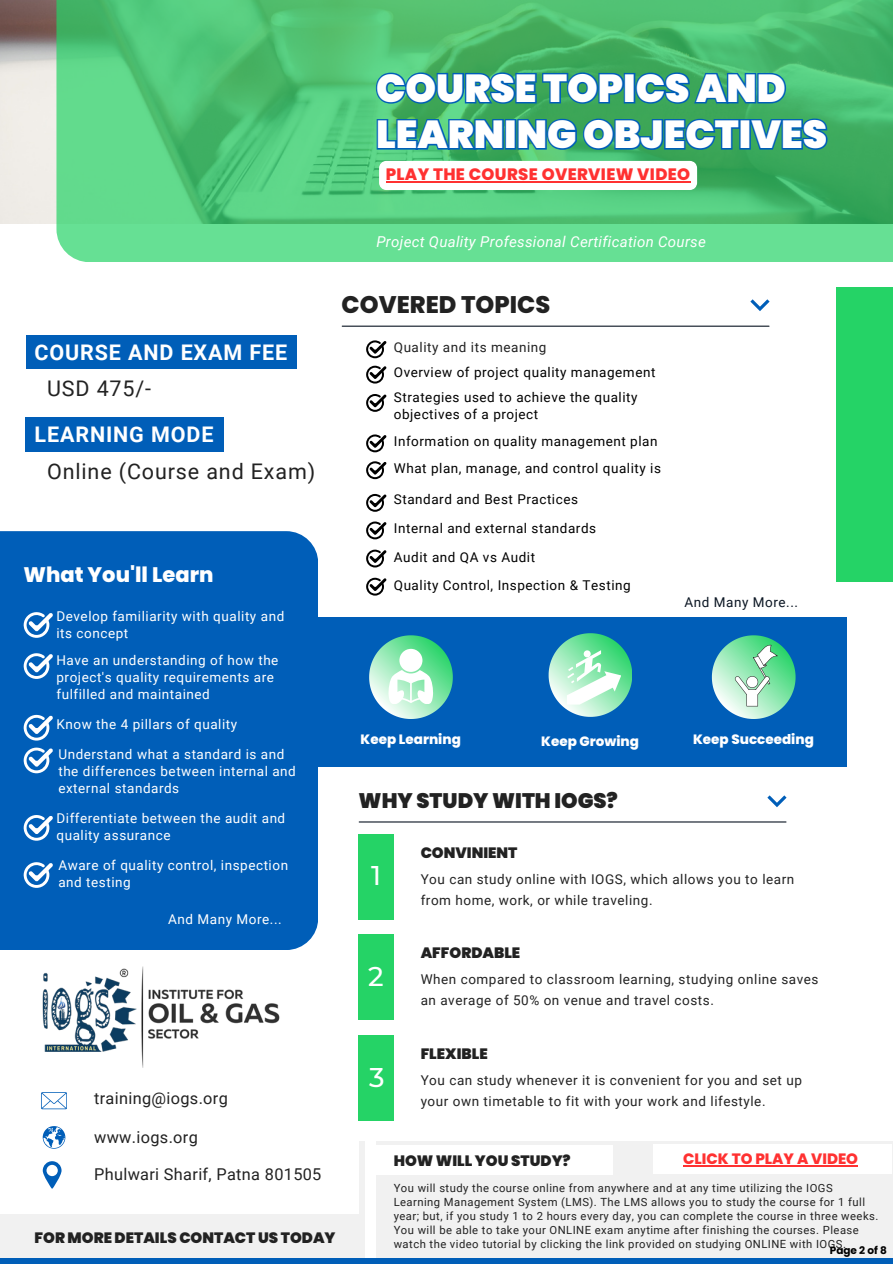
<style>
.page{position:relative;width:893px;height:1264px;background:#fff}
.page>*{position:absolute;margin:0;border:0;box-sizing:border-box;transform-origin:0 0}
.t1{font:900 39px/46.2px "Poppins";color:#fff}
.t2{font:500 27px "Montserrat";color:#fff}
.t3{font:800 24px "Poppins";color:#222}
.t4{font:21.45px "Roboto";letter-spacing:.04em;color:#222}
.t5{font:700 21.45px "Roboto";letter-spacing:.04em;color:#fff}
.t6{font:900 21px "Poppins";color:#222}
.t7{font:800 21px "Poppins";color:#fff}
.t8{font:800 16.5px "Poppins";letter-spacing:.02em;color:#ff3131}
.t9{font:16.35px "Roboto";letter-spacing:.02em;color:#222}
.t10{font:900 15px "Poppins";color:#222}
.t11{font:italic 15px "Roboto";letter-spacing:.02em;color:#fff}
.t12{font:800 15px "Poppins";color:#ff3131}
.t13{font:13.5px/16.8px "Roboto";letter-spacing:.04em;color:#fff}
.t14{font:13.5px/21.3px "Roboto";letter-spacing:.04em;color:#222}
.t15{font:13.5px/16.8px "Roboto";letter-spacing:.04em;color:#000}
.t16{font:800 13.5px "Poppins";color:#fff}
.t17{font:13.5px "Roboto";letter-spacing:.04em;color:#0b1623}
.t18{font:11.25px/14.1px "Roboto";letter-spacing:.04em;color:#222}
.t19{font:700 10.5px "Poppins";color:#000}
</style>
<div class="page">
<div style="left:0;top:531px;width:318px;height:419px;background:#005eb8"></div>
<img style="left:0;top:0;width:56px;height:223px">
<svg style="left:56px;top:0;width:836px;height:262px;background:#54c77a"></svg>
<div style="left:358px;top:834px;width:35px;height:85px;background:#25d366"></div>
<div style="left:358px;top:934px;width:35px;height:86px;background:#25d366"></div>
<div style="left:358px;top:1035px;width:36px;height:85px;background:#25d366"></div>
<svg style="left:23px;top:612px;width:30px;height:26px"></svg>
<svg style="left:23px;top:653px;width:30px;height:26px"></svg>
<svg style="left:23px;top:714px;width:30px;height:26px"></svg>
<svg style="left:23px;top:747px;width:30px;height:26px"></svg>
<svg style="left:23px;top:814px;width:30px;height:26px"></svg>
<svg style="left:23px;top:862px;width:30px;height:25px"></svg>
<div style="left:315px;top:617px;width:532px;height:149px;background:#005eb8"></div>
<svg style="left:369px;top:635px;width:83px;height:83px"></svg>
<div style="left:399px;top:649px;width:23px;height:23px;background:#fff;border-radius:50%"></div>
<svg style="left:548px;top:633px;width:84px;height:83px"></svg>
<svg style="left:711px;top:635px;width:84px;height:83px"></svg>
<img style="left:42px;top:966px;width:238px;height:102px">
<div style="left:0;top:1214px;width:892px;height:49px;background:#f1f1f1"></div>
<hr style="left:359px;top:821px;width:427px;height:1px;background:#0b1623">
<svg style="left:767px;top:795px;width:19px;height:12px"></svg>
<hr style="left:342px;top:325px;width:427px;height:2px;background:#0b1623">
<svg style="left:750px;top:299px;width:19px;height:12px"></svg>
<svg style="left:366px;top:340px;width:20px;height:18px"></svg>
<svg style="left:366px;top:365px;width:20px;height:18px"></svg>
<svg style="left:366px;top:394px;width:20px;height:18px"></svg>
<svg style="left:366px;top:434px;width:20px;height:18px"></svg>
<svg style="left:366px;top:461px;width:20px;height:18px"></svg>
<svg style="left:366px;top:494px;width:20px;height:18px"></svg>
<svg style="left:366px;top:521px;width:20px;height:18px"></svg>
<svg style="left:366px;top:549px;width:20px;height:18px"></svg>
<svg style="left:366px;top:577px;width:20px;height:18px"></svg>
<div style="left:835px;top:287px;width:57px;height:294px;background:#25d366"></div>
<div style="left:358px;top:1141px;width:534px;height:122px;background:#f1f1f1"></div>
<div style="left:365px;top:1138px;width:11px;height:125px;background:#fff"></div>
<svg style="left:43px;top:1161px;width:19px;height:27px"></svg>
<svg style="left:43px;top:1126px;width:22px;height:22px"></svg>
<svg style="left:41px;top:1092px;width:26px;height:17px"></svg>
<div style="left:374px;top:1145px;width:239px;height:29px;background:#fff"></div>
<div style="left:0;top:1257px;width:892px;height:6px;background:#005eb8"></div>
<svg style="left:374px;top:70px;width:414px;height:36px;background:#2a9281"></svg>
<svg style="left:375px;top:117px;width:454px;height:35px;background:#268d82"></svg>
<div style="left:26px;top:335px;width:271px;height:34px;background:#005eb8"></div>
<div style="left:25px;top:417px;width:199px;height:35px;background:#005eb8"></div>
<div style="left:653px;top:1144px;width:238px;height:30px;background:#fff"></div>
<hr style="left:683px;top:1165px;width:175px;height:1px;background:#ff3131">
<svg style="left:379px;top:161px;width:318px;height:29px"></svg>
<hr style="left:385px;top:181px;width:305px;height:1px;background:#ff3131">
<p class="t1" style="left:376px;top:65px;width:452px">COURSE TOPICS AND<br>LEARNING OBJECTIVES</p>
<p class="t8" style="left:385px;top:163px;width:306px">PLAY THE COURSE OVERVIEW VIDEO</p>
<p class="t5" style="left:35px;top:339px;width:254px">COURSE AND EXAM FEE</p>
<p class="t4" style="left:47px;top:376px;width:106px">USD 475/-</p>
<p class="t5" style="left:35px;top:422px;width:180px">LEARNING MODE</p>
<p class="t4" style="left:47px;top:459px;width:270px">Online (Course and Exam)</p>
<p class="t7" style="left:23px;top:560px;width:191px">What You'll Learn</p>
<p class="t13" style="left:56px;top:608px;width:229px">Develop familiarity with quality and its concept</p>
<p class="t13" style="left:56px;top:652px;width:223px">Have an understanding of how the project's quality requirements are fulfilled and maintained</p>
<p class="t13" style="left:56px;top:716px;width:182px">Know the 4 pillars of quality</p>
<p class="t13" style="left:58px;top:746px;width:239px">Understand what a standard is and the differences between internal and external standards</p>
<p class="t13" style="left:56px;top:810px;width:230px">Differentiate between the audit and quality assurance</p>
<p class="t13" style="left:58px;top:857px;width:231px">Aware of quality control, inspection and testing</p>
<p class="t13" style="left:168px;top:911px;width:115px">And Many More...</p>
<p class="t11" style="left:376px;top:233px;width:331px">Project Quality Professional Certification Course</p>
<p class="t3" style="left:341px;top:287px;width:210px">COVERED TOPICS</p>
<p class="t14" style="left:394px;top:337px;width:154px">Quality and its meaning</p>
<p class="t15" style="left:394px;top:364px;width:263px">Overview of project quality management</p>
<p class="t15" style="left:394px;top:389px;width:245px">Strategies used to achieve the quality objectives of a project</p>
<p class="t15" style="left:394px;top:433px;width:265px">Information on quality management plan</p>
<p class="t15" style="left:394px;top:460px;width:269px">What plan, manage, and control quality is</p>
<p class="t15" style="left:394px;top:491px;width:186px">Standard and Best Practices</p>
<p class="t15" style="left:394px;top:520px;width:204px">Internal and external standards</p>
<p class="t15" style="left:394px;top:549px;width:143px">Audit and QA vs Audit</p>
<p class="t15" style="left:394px;top:577px;width:238px">Quality Control, Inspection &amp; Testing</p>
<p class="t17" style="left:684px;top:595px;width:115px">And Many More...</p>
<p class="t16" style="left:360px;top:729px;width:102px">Keep Learning</p>
<p class="t16" style="left:541px;top:731px;width:99px">Keep Growing</p>
<p class="t16" style="left:693px;top:729px;width:122px">Keep Succeeding</p>
<p class="t6" style="left:358px;top:786px;width:261px">WHY STUDY WITH IOGS?</p>
<p class="t2" style="left:371px;top:859px;width:11px">1</p>
<p class="t2" style="left:368px;top:959px;width:17px">2</p>
<p class="t10" style="left:420px;top:842px;width:98px">CONVINIENT</p>
<p class="t14" style="left:420px;top:868px;width:375px">You can study online with IOGS, which allows you to learn from home, work, or while traveling.</p>
<p class="t10" style="left:420px;top:942px;width:101px">AFFORDABLE</p>
<p class="t14" style="left:420px;top:968px;width:399px">When compared to classroom learning, studying online saves an average of 50% on venue and travel costs.</p>
<p class="t10" style="left:420px;top:1043px;width:69px">FLEXIBLE</p>
<p class="t9" style="left:94px;top:1088px;width:135px">training@iogs.org</p>
<p class="t9" style="left:94px;top:1127px;width:105px">www.iogs.org</p>
<p class="t9" style="left:94px;top:1165px;width:229px">Phulwari Sharif, Patna 801505</p>
<p class="t10" style="left:35px;top:1227px;width:302px">FOR MORE DETAILS CONTACT US TODAY</p>
<p class="t2" style="left:369px;top:1060px;width:17px">3</p>
<p class="t14" style="left:420px;top:1069px;width:383px">You can study whenever it is convenient for you and set up your own timetable to fit with your work and lifestyle.</p>
<p class="t10" style="left:393px;top:1150px;width:178px">HOW WILL YOU STUDY?</p>
<p class="t12" style="left:683px;top:1148px;width:176px">CLICK TO PLAY A VIDEO</p>
<p class="t18" style="left:393px;top:1180px;width:486px">You will study the course online from anywhere and at any time utilizing the IOGS Learning Management System (LMS). The LMS allows you to study the course for 1 full year; but, if you study 1 to 2 hours every day, you can complete the course in three weeks.<br>You will be able to take your ONLINE exam anytime after finishing the courses. Please watch the video tutorial by clicking the link provided on studying ONLINE with IOGS.</p>
<p class="t19" style="left:829px;top:1243px;width:59px">Page 2 of 8</p>
</div>
